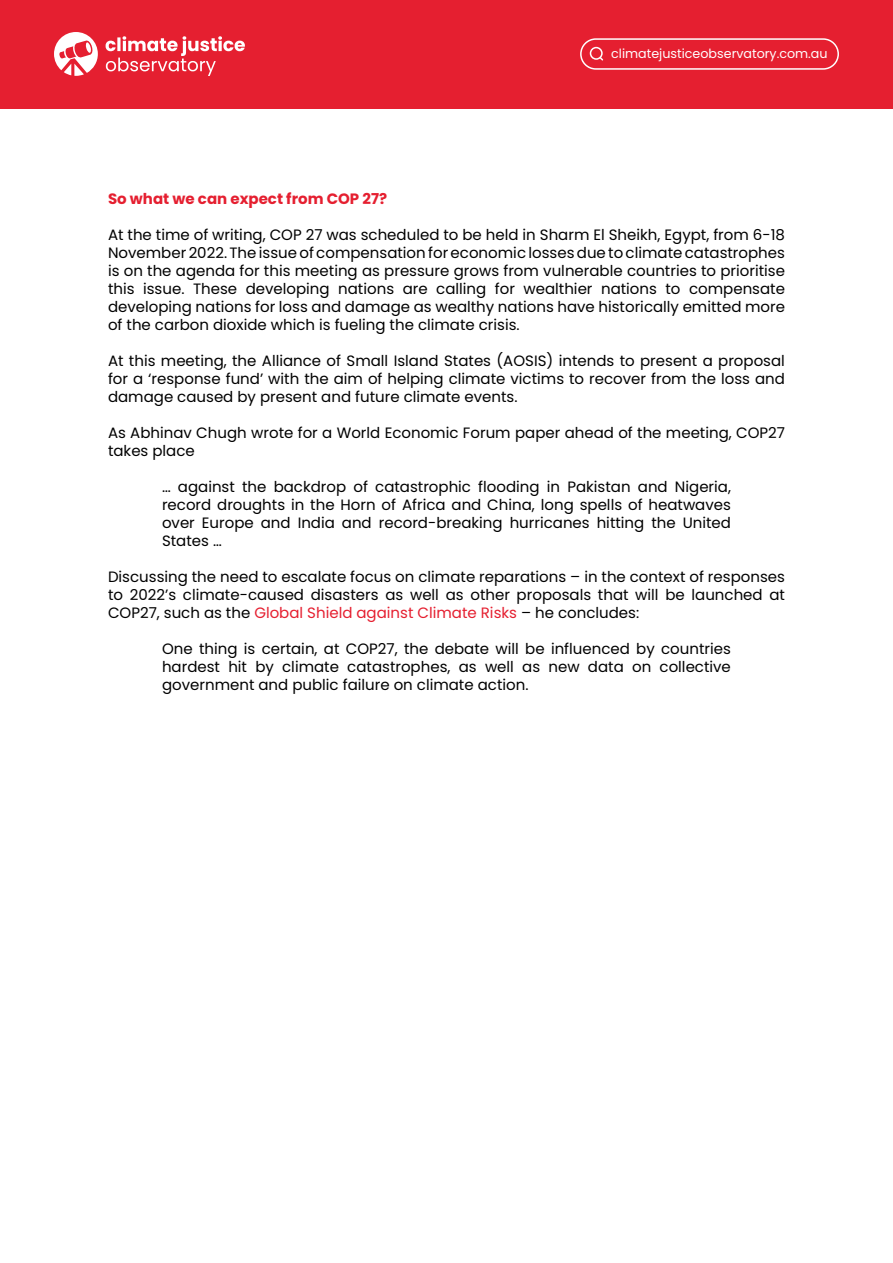
<style>
.page{position:relative;width:893px;height:1263px;background:#fff}
.page>*{position:absolute;margin:0;border:0;box-sizing:border-box;transform-origin:0 0}
.t1{font:15px/18px "Poppins";color:#000;text-align:justify}
.t2{font:700 15px "Poppins";color:#e51f30}
.t3{font:12.75px "Poppins";color:#fff}
.s1{color:#e51f30}
</style>
<div class="page">
<div style="left:0;top:0;width:893px;height:108px;background:#e51f30"></div>
<svg style="left:54px;top:32px;width:44px;height:44px"></svg>
<svg style="left:106px;top:36px;width:139px;height:40px"></svg>
<div style="left:580px;top:38px;width:259px;height:32px;border:2px solid #fff;border-radius:15px"></div>
<div style="left:590px;top:47px;width:13px;height:13px;border:2px solid #fff;border-radius:50%"></div>
<svg style="left:598px;top:56px;width:6px;height:5px"></svg>
<p class="t3" style="left:611px;top:46px;width:218px">climatejusticeobservatory.com.au</p>
<p class="t2" style="left:108px;top:190px;width:281px">So what we can expect from COP 27?</p>
<p class="t1" style="left:108px;top:226px;width:678px">At the time of writing, COP 27 was scheduled to be held in Sharm El Sheikh, Egypt, from 6-18<br>November 2022. The issue of compensation for economic losses due to climate catastrophes is on the agenda for this meeting as pressure grows from vulnerable countries to prioritise this issue. These developing nations are calling for wealthier nations to compensate developing nations for loss and damage as wealthy nations have historically emitted more of the carbon dioxide which is fueling the climate crisis.</p>
<p class="t1" style="left:108px;top:352px;width:678px">At this meeting, the Alliance of Small Island States (AOSIS) intends to present a proposal for a ‘response fund’ with the aim of helping climate victims to recover from the loss and damage caused by present and future climate events.</p>
<p class="t1" style="left:108px;top:424px;width:678px">As Abhinav Chugh wrote for a World Economic Forum paper ahead of the meeting, COP27 takes place</p>
<p class="t1" style="left:162px;top:478px;width:570px">… against the backdrop of catastrophic flooding in Pakistan and Nigeria, record droughts in the Horn of Africa and China, long spells of heatwaves over Europe and India and record-breaking hurricanes hitting the United States …</p>
<p class="t1" style="left:108px;top:568px;width:678px">Discussing the need to escalate focus on climate reparations – in the context of responses to 2022’s climate-caused disasters as well as other proposals that will be launched at COP27, such as the <span class="s1">Global Shield against Climate Risks</span> – he concludes:</p>
<p class="t1" style="left:162px;top:640px;width:570px">One thing is certain, at COP27, the debate will be influenced by countries hardest hit by climate catastrophes, as well as new data on collective government and public failure on climate action.</p>
</div>
